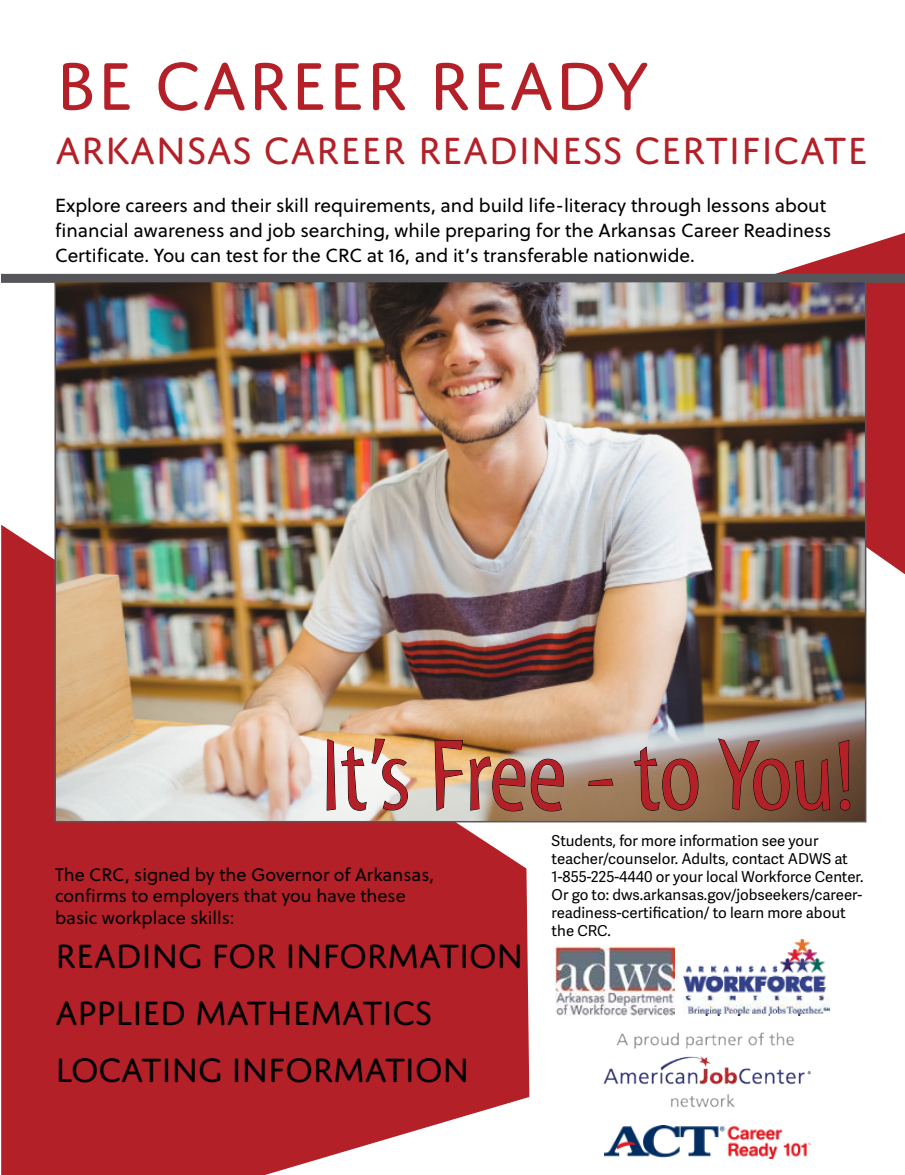
<style>
.page{position:relative;width:905px;height:1175px;background:#fff}
.page>*{position:absolute;margin:0;border:0;box-sizing:border-box;transform-origin:0 0}
.t1{font:102px "Myriad Std Tilt";letter-spacing:-.01em;color:#b32028}
.t2{font:72px "Domus Titling";color:#b32028}
.t3{font:40.5px "Domus Titling";color:#b32028}
.t4{font:36px/56.7px "Domus Titling";letter-spacing:-.025em;color:#000}
.t5{font:18.9px/25.2px "Soleil";color:#000}
.t6{font:18px/21.6px "Soleil";color:#000}
.t7{font:15px/18px "Adelle Sans";color:#000}
</style>
<div class="page">
<svg style="left:680px;top:233px;width:224px;height:341px;fill:#b32028"></svg>
<svg style="left:1px;top:525px;width:528px;height:649px;background:#b72f36"></svg>
<img style="left:555px;top:946px;width:119px;height:70px">
<img style="left:683px;top:939px;width:146px;height:77px">
<img style="left:604px;top:1125px;width:206px;height:33px">
<div style="left:1px;top:274px;width:903px;height:9px;background:#56565a"></div>
<img style="left:57px;top:284px;width:806px;height:535px">
<svg style="left:326px;top:738px;width:82px;height:73px"></svg>
<svg style="left:434px;top:739px;width:29px;height:72px;background:#c6ae89"></svg>
<svg style="left:469px;top:756px;width:95px;height:55px;background:#a59078"></svg>
<svg style="left:588px;top:778px;width:25px;height:8px"></svg>
<svg style="left:633px;top:746px;width:65px;height:65px;background:#917863"></svg>
<svg style="left:717px;top:738px;width:113px;height:73px;background:#785b46"></svg>
<svg style="left:838px;top:739px;width:12px;height:72px"></svg>
<img style="left:603px;top:1032px;width:208px;height:75px">
<h2 class="t2" style="left:55px;top:46px;width:596px">BE CAREER READY</h2>
<h3 class="t3" style="left:55px;top:128px;width:814px">ARKANSAS CAREER READINESS CERTIFICATE</h3>
<p class="t5" style="left:55px;top:192px;width:777px">Explore careers and their skill requirements, and build life-literacy through lessons about financial awareness and job searching, while preparing for the Arkansas Career Readiness<br>Certificate. You can test for the CRC at 16, and it’s transferable nationwide.</p>
<h1 class="t1" style="left:321px;top:720px;width:535px">It’s Free - to You!</h1>
<p class="t6" style="left:55px;top:863px;width:380px">The CRC, signed by the Governor of Arkansas, confirms to employers that you have these basic workplace skills:</p>
<h3 class="t4" style="left:55px;top:927px;width:470px">READING FOR INFORMATION<br>APPLIED MATHEMATICS<br>LOCATING INFORMATION</h3>
<p class="t7" style="left:551px;top:831px;width:313px">Students, for more information see your teacher/counselor. Adults, contact ADWS at 1-855-225-4440 or your local Workforce Center.<br>Or go to: dws.arkansas.gov/jobseekers/career&shy;readiness-certification/ to learn more about the CRC.</p>
</div>
